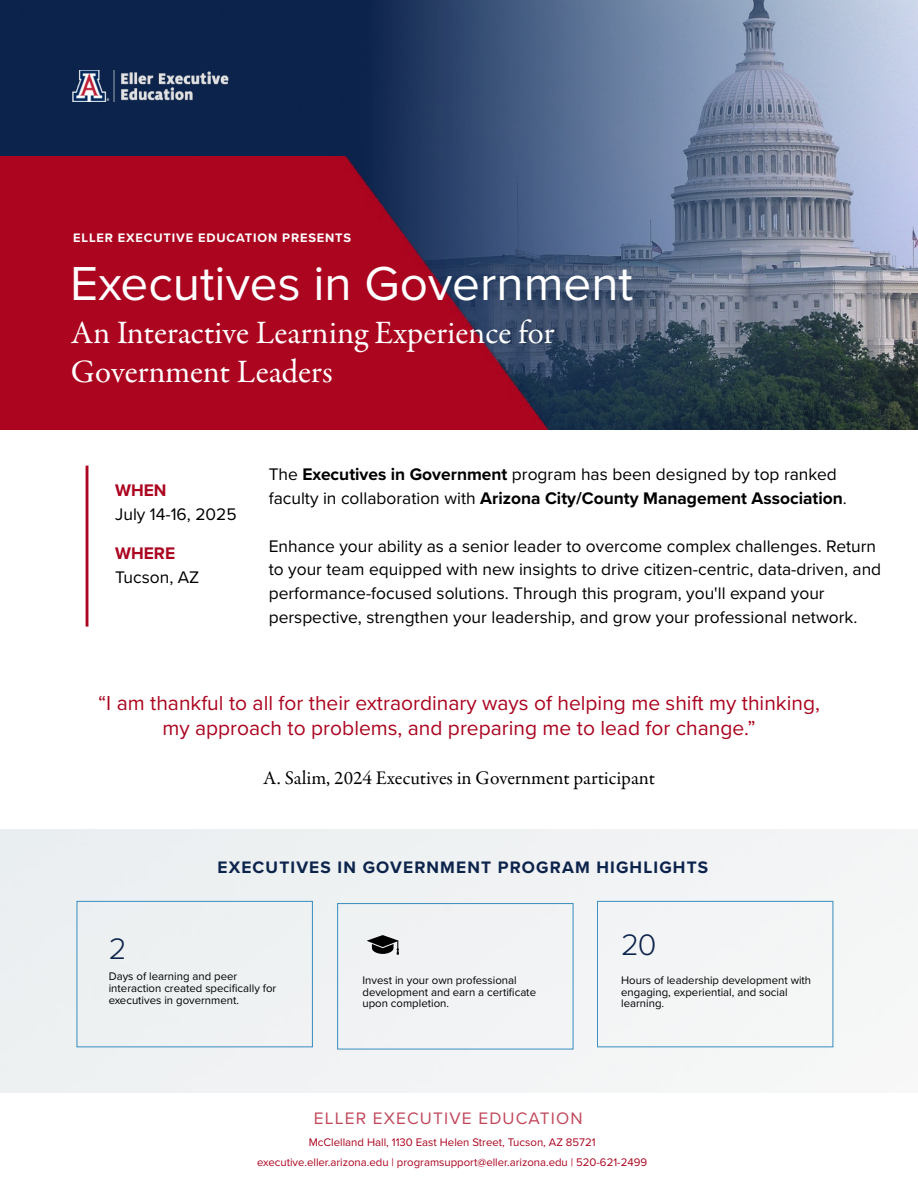
<style>
.page{position:relative;width:918px;height:1188px;background:#fff}
.page>*{position:absolute;margin:0;border:0;box-sizing:border-box;transform-origin:0 0}
.t1{font:49.35px "Proxima Nova";color:#fff}
.t2{font:33px/39.6px "Garamond Premr Pro";letter-spacing:-.005em;color:#fff}
.t3{font:300 30.75px "Proxima Nova";color:#0c234b}
.t4{font:21px/25.2px "Proxima Nova";color:#ab0520;text-align:center}
.t5{font:19.5px "Garamond Premr Pro";color:#000}
.t6{font:17.4px/23.9px "Proxima Nova";color:#000}
.t7{font:700 17.4px "Proxima Nova";color:#ab0520}
.t8{font:700 17.25px "Proxima Nova";letter-spacing:.065em;color:#0c234b}
.t9{font:17.25px "Proxima Nova";letter-spacing:.065em;color:#c1485b}
.t10{font:700 12.75px "Proxima Nova";letter-spacing:.065em;color:#fff}
.t11{font:11.4px/12px "Proxima Nova";color:#000}
.t12{font:11.4px "Proxima Nova";color:#ab0520}
.s1{font-weight:700}
</style>
<div class="page">
<img style="left:0;top:0;width:918px;height:429px">
<img style="left:0;top:156px;width:553px;height:273px">
<img style="left:72px;top:71px;width:201px;height:30px">
<hr style="left:86px;top:466px;width:2px;height:161px;background:#ab0520">
<div style="left:77px;top:901px;width:236px;height:146px;border:1px solid #378dbd"></div>
<div style="left:337px;top:903px;width:236px;height:146px;border:1px solid #378dbd"></div>
<div style="left:597px;top:901px;width:236px;height:146px;border:1px solid #378dbd"></div>
<img style="left:367px;top:929px;width:32px;height:32px">
<p class="t10" style="left:73px;top:229px;width:279px">ELLER EXECUTIVE EDUCATION PRESENTS</p>
<h1 class="t1" style="left:70px;top:246px;width:565px">Executives in Government</h1>
<h2 class="t2" style="left:71px;top:313px;width:485px">An Interactive Learning Experience for<br>Government Leaders</h2>
<p class="t7" style="left:115px;top:478px;width:53px">WHEN</p>
<p class="t6" style="left:115px;top:502px;width:123px">July 14-16, 2025</p>
<p class="t7" style="left:115px;top:540px;width:62px">WHERE</p>
<p class="t6" style="left:115px;top:564px;width:86px">Tucson, AZ</p>
<p class="t6" style="left:269px;top:462px;width:580px">The <span class="s1">Executives in Government</span> program has been designed by top ranked faculty in collaboration with <span class="s1">Arizona City/County Management Association</span>.</p>
<p class="t6" style="left:269px;top:533px;width:614px">Enhance your ability as a senior leader to overcome complex challenges. Return to your team equipped with new insights to drive citizen-centric, data-driven, and performance-focused solutions. Through this program, you'll expand your perspective, strengthen your leadership, and grow your professional network.</p>
<p class="t4" style="left:98px;top:690px;width:723px">“I am thankful to all for their extraordinary ways of helping me shift my thinking, my approach to problems, and preparing me to lead for change.”</p>
<p class="t5" style="left:263px;top:766px;width:393px">A. Salim, 2024 Executives in Government participant</p>
<p class="t8" style="left:218px;top:854px;width:492px">EXECUTIVES IN GOVERNMENT PROGRAM HIGHLIGHTS</p>
<h3 class="t3" style="left:109px;top:926px;width:19px">2</h3>
<h3 class="t3" style="left:621px;top:922px;width:37px">20</h3>
<p class="t11" style="left:109px;top:970px;width:169px">Days of learning and peer interaction created specifically for executives in government.</p>
<p class="t11" style="left:362px;top:973px;width:175px">Invest in your own professional development and earn a certificate upon completion.</p>
<p class="t11" style="left:621px;top:973px;width:192px">Hours of leadership development with engaging, experiential, and social learning.</p>
<p class="t9" style="left:314px;top:1105px;width:270px">ELLER EXECUTIVE EDUCATION</p>
<p class="t12" style="left:309px;top:1134px;width:288px">McClelland Hall, 1130 East Helen Street, Tucson, AZ 85721</p>
<p class="t12" style="left:257px;top:1154px;width:392px">executive.eller.arizona.edu | programsupport@eller.arizona.edu | 520-621-2499</p>
</div>
